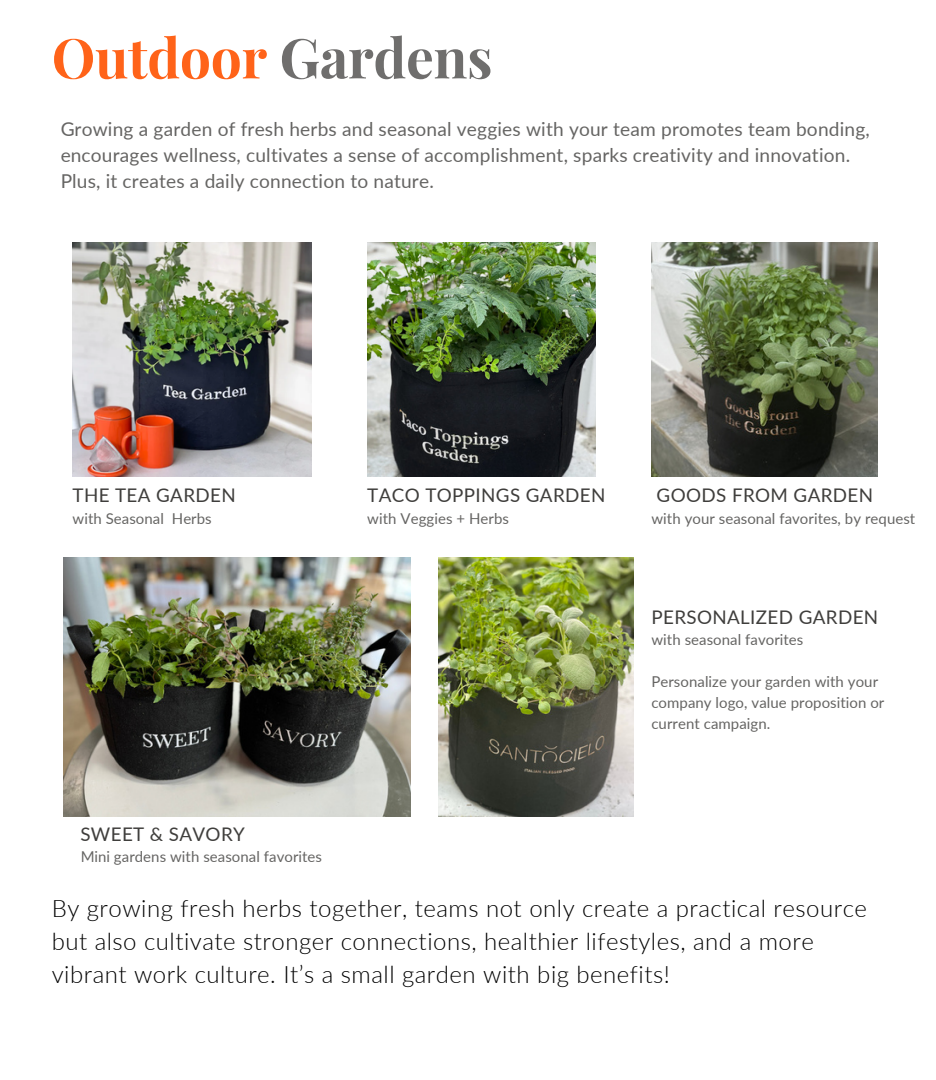
<style>
.page{position:relative;width:936px;height:1080px;background:#fff}
.page>*{position:absolute;margin:0;border:0;box-sizing:border-box;transform-origin:0 0}
.t1{font:700 55px "Playfair Display";letter-spacing:-.005em;color:#ff6319}
.t2{font:300 24px/33px "Lato";letter-spacing:.02em;color:#000}
.t3{font:19.2px/25.8px "Lato";letter-spacing:.01em;color:#3f3e3c}
.t4{font:18.8px "Lato";letter-spacing:.02em;color:#3f3e3c}
.t5{font:15px/20.8px "Lato";letter-spacing:.005em;color:#3f3e3c}
.s1{color:#6f6e6d}
</style>
<div class="page">
<img style="left:73px;top:242px;width:238px;height:234px">
<img style="left:367px;top:242px;width:228px;height:234px">
<img style="left:651px;top:242px;width:227px;height:234px">
<img style="left:64px;top:557px;width:346px;height:260px">
<img style="left:438px;top:557px;width:195px;height:260px">
<h1 class="t1" style="left:52px;top:19px;width:442px">Outdoor <span class="s1">Gardens</span></h1>
<p class="t3" style="left:60px;top:116px;width:811px">Growing a garden of fresh herbs and seasonal veggies with your team promotes team bonding, encourages wellness, cultivates a sense of accomplishment, sparks creativity and innovation.<br>Plus, it creates a daily connection to nature.</p>
<p class="t4" style="left:73px;top:483px;width:165px">THE TEA GARDEN</p>
<p class="t5" style="left:73px;top:507px;width:141px">with Seasonal Herbs</p>
<p class="t4" style="left:367px;top:484px;width:240px">TACO TOPPINGS GARDEN</p>
<p class="t5" style="left:367px;top:507px;width:143px">with Veggies + Herbs</p>
<p class="t4" style="left:80px;top:822px;width:166px">SWEET &amp; SAVORY</p>
<p class="t5" style="left:80px;top:846px;width:243px">Mini gardens with seasonal favorites</p>
<h2 class="t4" style="left:657px;top:484px;width:218px">GOODS FROM GARDEN</h2>
<p class="t5" style="left:651px;top:507px;width:265px">with your seasonal favorites, by request</p>
<p class="t4" style="left:651px;top:605px;width:228px">PERSONALIZED GARDEN</p>
<p class="t5" style="left:651px;top:629px;width:153px">with seasonal favorites</p>
<p class="t5" style="left:651px;top:671px;width:234px">Personalize your garden with your company logo, value proposition or current campaign.</p>
<h2 class="t2" style="left:52px;top:891px;width:817px">By growing fresh herbs together, teams not only create a practical resource but also cultivate stronger connections, healthier lifestyles, and a more vibrant work culture. It’s a small garden with big benefits!</h2>
</div>
